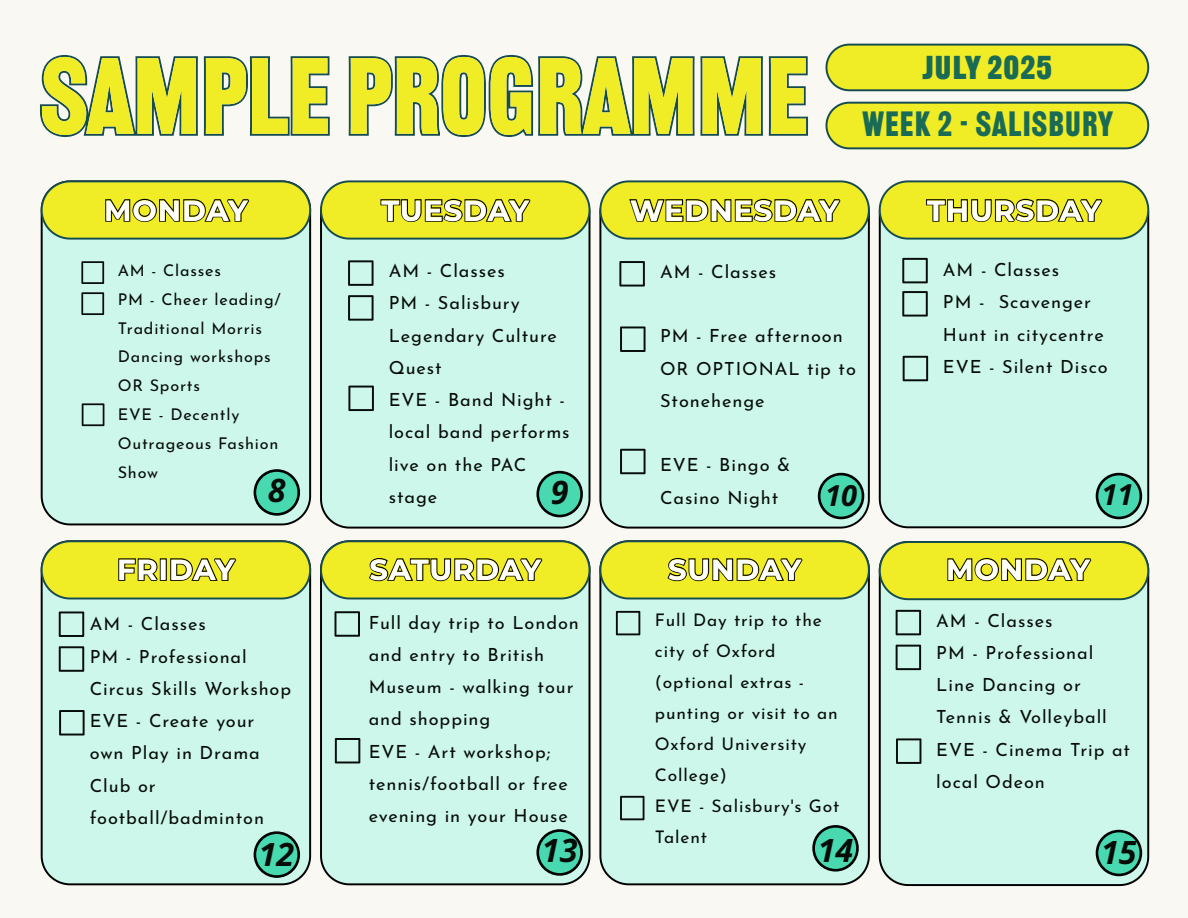
<style>
.page{position:relative;width:1188px;height:918px;background:#faf8f2}
.page>*{position:absolute;margin:0;border:0;box-sizing:border-box;transform-origin:0 0}
.t1{font:105.6px "Railroad Gothic ATF";color:#f0ed27}
.t2{font:34.35px "Railroad Gothic ATF";letter-spacing:.035em;color:#1a6b55}
.t3{font:500 32.4px "Railroad Gothic ATF";letter-spacing:.035em;color:#1a6b55}
.t4{font:italic 700 32.25px "Noto Sans";color:#060c08}
.t5{font:italic 700 29.1px "Noto Sans";color:#060c08}
.t6{font:700 28.8px "Montserrat";letter-spacing:.035em;color:#fff}
.t7{font:18.15px/32.2px "Josefin Sans";letter-spacing:.05em;color:#060c08}
.t8{font:17.4px/30.9px "Josefin Sans";letter-spacing:.05em;color:#060c08}
.t9{font:16.2px/28.8px "Josefin Sans";letter-spacing:.05em;color:#060c08}
</style>
<div class="page">
<div style="left:40px;top:241px;width:272px;height:285px;background:#cdf7eb"></div>
<div style="left:40px;top:601px;width:272px;height:285px;background:#cdf7eb"></div>
<div style="left:320px;top:241px;width:271px;height:288px;background:#cdf7eb"></div>
<div style="left:320px;top:601px;width:271px;height:285px;background:#cdf7eb"></div>
<div style="left:599px;top:241px;width:271px;height:288px;background:#cdf7eb"></div>
<svg style="left:825px;top:43px;width:325px;height:49px;background:#dedf36"></svg>
<svg style="left:825px;top:101px;width:325px;height:49px;background:#dedf36"></svg>
<div style="left:599px;top:601px;width:271px;height:285px;background:#cdf7eb"></div>
<div style="left:878px;top:601px;width:272px;height:286px;background:#cdf7eb"></div>
<div style="left:878px;top:241px;width:272px;height:288px;background:#cdf7eb"></div>
<svg style="left:40px;top:180px;width:272px;height:61px;background:#d4d736"></svg>
<svg style="left:878px;top:541px;width:272px;height:60px;background:#d5d734"></svg>
<svg style="left:40px;top:55px;width:768px;height:82px"></svg>
<svg style="left:40px;top:540px;width:272px;height:61px;background:#d4d736"></svg>
<svg style="left:320px;top:180px;width:271px;height:61px;background:#d1d435"></svg>
<svg style="left:320px;top:540px;width:271px;height:61px;background:#cfd234"></svg>
<svg style="left:599px;top:180px;width:271px;height:61px;background:#cccf34"></svg>
<svg style="left:599px;top:540px;width:271px;height:61px;background:#d2d535"></svg>
<svg style="left:878px;top:180px;width:272px;height:61px;background:#d3d637"></svg>
<div style="left:255px;top:471px;width:44px;height:43px;background:#48d9b0;border-radius:50%"></div>
<div style="left:254px;top:469px;width:46px;height:47px;border:3px solid #000;border-radius:50%"></div>
<div style="left:1097px;top:831px;width:44px;height:44px;background:#48d9b0;border-radius:50%"></div>
<div style="left:1096px;top:830px;width:46px;height:46px;border:3px solid #000;border-radius:50%"></div>
<div style="left:255px;top:833px;width:44px;height:44px;background:#48d9b0;border-radius:50%"></div>
<div style="left:254px;top:831px;width:46px;height:47px;border:3px solid #000;border-radius:50%"></div>
<div style="left:538px;top:831px;width:44px;height:43px;background:#48d9b0;border-radius:50%"></div>
<div style="left:536px;top:829px;width:47px;height:47px;border:3px solid #000;border-radius:50%"></div>
<div style="left:538px;top:472px;width:44px;height:44px;background:#48d9b0;border-radius:50%"></div>
<div style="left:536px;top:471px;width:47px;height:46px;border:3px solid #000;border-radius:50%"></div>
<div style="left:814px;top:826px;width:43px;height:44px;background:#48d9b0;border-radius:50%"></div>
<div style="left:812px;top:825px;width:47px;height:47px;border:3px solid #000;border-radius:50%"></div>
<div style="left:819px;top:474px;width:44px;height:44px;background:#48d9b0;border-radius:50%"></div>
<div style="left:818px;top:473px;width:46px;height:46px;border:3px solid #000;border-radius:50%"></div>
<div style="left:1097px;top:474px;width:44px;height:44px;background:#48d9b0;border-radius:50%"></div>
<div style="left:1096px;top:473px;width:46px;height:46px;border:3px solid #000;border-radius:50%"></div>
<svg style="left:348px;top:260px;width:26px;height:26px"></svg>
<svg style="left:348px;top:295px;width:26px;height:26px"></svg>
<svg style="left:348px;top:386px;width:26px;height:25px"></svg>
<svg style="left:902px;top:258px;width:26px;height:25px"></svg>
<svg style="left:902px;top:291px;width:26px;height:26px"></svg>
<svg style="left:902px;top:356px;width:26px;height:25px"></svg>
<svg style="left:335px;top:611px;width:25px;height:26px"></svg>
<svg style="left:335px;top:738px;width:25px;height:25px"></svg>
<svg style="left:59px;top:611px;width:25px;height:26px"></svg>
<svg style="left:59px;top:646px;width:25px;height:26px"></svg>
<svg style="left:59px;top:710px;width:26px;height:26px"></svg>
<svg style="left:619px;top:261px;width:26px;height:26px"></svg>
<svg style="left:620px;top:326px;width:26px;height:26px"></svg>
<svg style="left:620px;top:449px;width:26px;height:25px"></svg>
<svg style="left:896px;top:610px;width:25px;height:25px"></svg>
<svg style="left:896px;top:645px;width:25px;height:25px"></svg>
<svg style="left:896px;top:738px;width:25px;height:26px"></svg>
<svg style="left:616px;top:611px;width:24px;height:24px"></svg>
<svg style="left:620px;top:796px;width:25px;height:24px"></svg>
<svg style="left:81px;top:261px;width:23px;height:23px"></svg>
<svg style="left:81px;top:292px;width:23px;height:23px"></svg>
<svg style="left:82px;top:403px;width:22px;height:23px"></svg>
<h1 class="t1" style="left:41px;top:34px;width:769px">SAMPLE PROGRAMME</h1>
<h3 class="t3" style="left:923px;top:48px;width:131px">JULY 2025</h3>
<h2 class="t2" style="left:862px;top:103px;width:252px">WEEK 2 - SALISBURY</h2>
<h3 class="t6" style="left:104px;top:190px;width:145px">MONDAY</h3>
<h3 class="t6" style="left:382px;top:190px;width:149px">TUESDAY</h3>
<h3 class="t6" style="left:630px;top:190px;width:210px">WEDNESDAY</h3>
<h3 class="t6" style="left:927px;top:190px;width:175px">THURSDAY</h3>
<p class="t9" style="left:118px;top:254px;width:165px">AM - Classes<br>PM - Cheer leading/<br>Traditional Morris<br>Dancing workshops<br>OR Sports<br>EVE - Decently<br>Outrageous Fashion<br>Show</p>
<h3 class="t4" style="left:268px;top:467px;width:19px">8</h3>
<p class="t7" style="left:389px;top:252px;width:182px">AM - Classes<br>PM - Salisbury<br>Legendary Culture<br>Quest<br>EVE - Band Night - local band performs live on the PAC stage</p>
<p class="t7" style="left:943px;top:251px;width:166px">AM - Classes<br>PM - Scavenger<br>Hunt in citycentre<br>EVE - Silent Disco</p>
<p class="t7" style="left:660px;top:253px;width:118px">AM - Classes</p>
<p class="t7" style="left:660px;top:318px;width:197px">PM - Free afternoon<br>OR OPTIONAL tip to<br>Stonehenge</p>
<p class="t7" style="left:660px;top:447px;width:132px">EVE - Bingo &amp;<br>Casino Night</p>
<h3 class="t4" style="left:551px;top:469px;width:19px">9</h3>
<h3 class="t5" style="left:825px;top:475px;width:34px">10</h3>
<h3 class="t5" style="left:1101px;top:473px;width:34px">11</h3>
<h3 class="t6" style="left:117px;top:549px;width:119px">FRIDAY</h3>
<h3 class="t6" style="left:370px;top:549px;width:173px">SATURDAY</h3>
<h3 class="t6" style="left:668px;top:549px;width:135px">SUNDAY</h3>
<h3 class="t6" style="left:946px;top:549px;width:145px">MONDAY</h3>
<p class="t7" style="left:936px;top:602px;width:195px">AM - Classes<br>PM - Professional<br>Line Dancing or<br>Tennis &amp; Volleyball<br>EVE - Cinema Trip at local Odeon</p>
<p class="t8" style="left:655px;top:603px;width:186px">Full Day trip to the city of Oxford (optional extras - punting or visit to an<br>Oxford University<br>College)<br>EVE - Salisbury's Got<br>Talent</p>
<p class="t7" style="left:369px;top:604px;width:212px">Full day trip to London and entry to British<br>Museum - walking tour and shopping<br>EVE - Art workshop; tennis/football or free evening in your House</p>
<p class="t7" style="left:90px;top:606px;width:203px">AM - Classes<br>PM - Professional<br>Circus Skills Workshop<br>EVE - Create your own Play in Drama<br>Club or football/badminton</p>
<h3 class="t4" style="left:259px;top:832px;width:37px">12</h3>
<h3 class="t4" style="left:542px;top:828px;width:37px">13</h3>
<h3 class="t4" style="left:818px;top:827px;width:37px">14</h3>
<h3 class="t4" style="left:1101px;top:829px;width:37px">15</h3>
</div>
